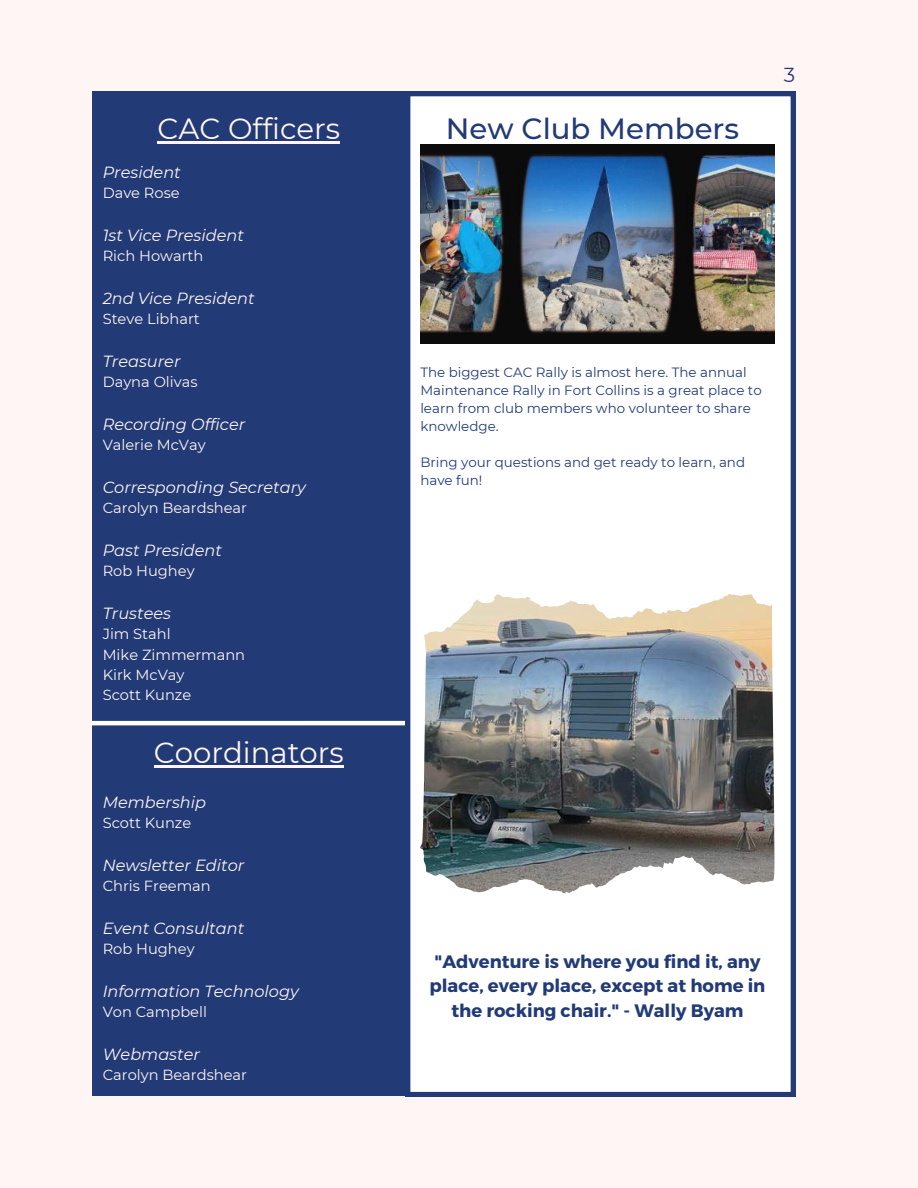
<style>
.page{position:relative;width:918px;height:1188px;background:#fff5f5}
.page>*{position:absolute;margin:0;border:0;box-sizing:border-box;transform-origin:0 0}
.t1{font:29.25px "Montserrat";color:#fff5f5}
.t2{font:500 29.25px "Montserrat";color:#223b76}
.t3{font:20.25px "Montserrat";color:#223b76}
.t4{font:700 18px/24.8px "Montserrat";color:#223b76;text-align:center}
.t5{font:italic 16.2px "Montserrat";color:#fff5f5}
.t6{font:14.7px/20.2px "Montserrat";color:#fff5f5}
.t7{font:13.35px/17.9px "Montserrat";color:#223b76}
</style>
<div class="page">
<div style="left:92px;top:92px;width:314px;height:1004px;background:#223b76"></div>
<hr style="left:92px;top:721px;width:314px;height:4px;background:#fff">
<svg style="left:406px;top:92px;width:389px;height:1004px"></svg>
<img style="left:420px;top:145px;width:355px;height:199px">
<img style="left:502px;top:594px;width:272px;height:265px">
<hr style="left:158px;top:141px;width:182px;height:2px;background:#fff5f5">
<hr style="left:154px;top:765px;width:190px;height:2px;background:#fff5f5">
<h1 class="t1" style="left:158px;top:110px;width:184px">CAC Officers</h1>
<p class="t5" style="left:103px;top:162px;width:80px">President</p>
<p class="t6" style="left:103px;top:183px;width:79px">Dave Rose</p>
<p class="t5" style="left:103px;top:225px;width:143px">1st Vice President</p>
<p class="t6" style="left:103px;top:246px;width:102px">Rich Howarth</p>
<p class="t5" style="left:103px;top:288px;width:153px">2nd Vice President</p>
<p class="t6" style="left:103px;top:309px;width:99px">Steve Libhart</p>
<p class="t5" style="left:103px;top:351px;width:79px">Treasurer</p>
<p class="t6" style="left:103px;top:372px;width:96px">Dayna Olivas</p>
<p class="t5" style="left:103px;top:414px;width:144px">Recording Officer</p>
<p class="t6" style="left:103px;top:435px;width:105px">Valerie McVay</p>
<p class="t5" style="left:103px;top:477px;width:205px">Corresponding Secretary</p>
<p class="t6" style="left:103px;top:498px;width:146px">Carolyn Beardshear</p>
<p class="t5" style="left:103px;top:540px;width:121px">Past President</p>
<p class="t6" style="left:103px;top:561px;width:93px">Rob Hughey</p>
<p class="t5" style="left:103px;top:603px;width:70px">Trustees</p>
<p class="t6" style="left:103px;top:624px;width:144px">Jim Stahl<br>Mike Zimmermann<br>Kirk McVay<br>Scott Kunze</p>
<h1 class="t1" style="left:154px;top:735px;width:191px">Coordinators</h1>
<p class="t5" style="left:103px;top:792px;width:105px">Membership</p>
<p class="t6" style="left:103px;top:813px;width:90px">Scott Kunze</p>
<p class="t5" style="left:103px;top:855px;width:143px">Newsletter Editor</p>
<p class="t6" style="left:103px;top:876px;width:110px">Chris Freeman</p>
<p class="t5" style="left:103px;top:918px;width:143px">Event Consultant</p>
<p class="t6" style="left:103px;top:939px;width:93px">Rob Hughey</p>
<p class="t5" style="left:103px;top:981px;width:198px">Information Technology</p>
<p class="t6" style="left:103px;top:1002px;width:106px">Von Campbell</p>
<p class="t5" style="left:103px;top:1044px;width:99px">Webmaster</p>
<p class="t6" style="left:103px;top:1065px;width:146px">Carolyn Beardshear</p>
<h1 class="t2" style="left:446px;top:110px;width:295px">New Club Members</h1>
<h2 class="t3" style="left:784px;top:63px;width:13px">3</h2>
<p class="t7" style="left:420px;top:364px;width:343px">The biggest CAC Rally is almost here. The annual Maintenance Rally in Fort Collins is a great place to learn from club members who volunteer to share knowledge.</p>
<p class="t7" style="left:420px;top:453px;width:326px">Bring your questions and get ready to learn, and have fun!</p>
<h3 class="t4" style="left:430px;top:948px;width:337px">"Adventure is where you find it, any place, every place, except at home in the rocking chair." - Wally Byam</h3>
</div>
